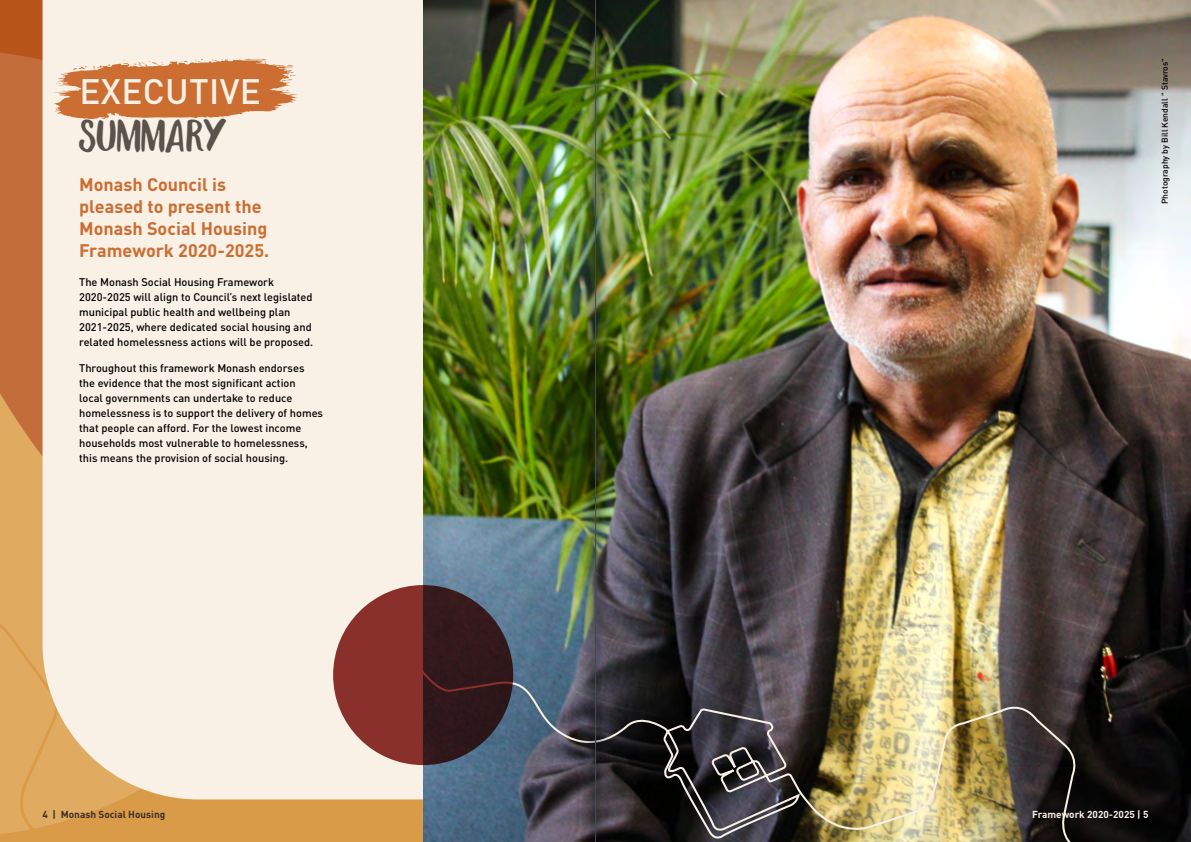
<style>
.page{position:relative;width:1191px;height:842px;background:#fff}
.page>*{position:absolute;margin:0;border:0;box-sizing:border-box;transform-origin:0 0}
.Line_2_heading{font:700 40px "lovile Type";letter-spacing:.03em;color:#5c524c}
.Line_1_heading{font:500 35px "DINOT";letter-spacing:.01em;color:#f9f0e6}
._1st_sentence{font:700 18px/22px "DINOT";color:#cc6d31}
.Para{font:500 11px/15px "DINOT";color:#000}
.Reference_hyperlink{font:700 10px "DINOT";color:#3a2f2b}
.Reference_hyperlink-2{font:700 10px "DINOT";color:#f9f0e6}
.Reference_hyperlink-3{font:500 8.5px "DINOT";color:#000}
</style>
<div class="page">
<div style="left:0;top:50px;width:43px;height:382px;background:#c36e3a"></div>
<svg style="left:0;top:432px;width:390px;height:410px;background:#dda356"></svg>
<div style="left:43px;top:0;width:380px;height:799px;background:#f9f0e6"></div>
<img style="left:423px;top:0;width:768px;height:629px">
<img style="left:390px;top:629px;width:801px;height:213px">
<svg style="left:333px;top:585px;width:180px;height:180px;background:#5e2423"></svg>
<svg style="left:54px;top:58px;width:243px;height:62px;background:#d78d5e"></svg>
<img style="left:575px;top:0;width:40px;height:842px">
<hr style="left:595px;top:0;width:1px;height:842px;background:#444a4f">
<p class="Line_1_heading" style="left:79px;top:69px;width:183px">EXECUTIVE</p>
<p class="Line_2_heading" style="left:79px;top:107px;width:149px">SUMMARY</p>
<p class="_1st_sentence" style="left:79px;top:173px;width:192px">Monash Council is pleased to present the<br>Monash Social Housing<br>Framework 2020-2025.</p>
<p class="Para" style="left:79px;top:274px;width:235px">The Monash Social Housing Framework 2020-2025 will align to Council’s next legislated municipal public health and wellbeing plan 2021-2025, where dedicated social housing and related homelessness actions will be proposed.</p>
<p class="Para" style="left:79px;top:361px;width:245px">Throughout this framework Monash endorses the evidence that the most significant action<br>local governments can undertake to reduce homelessness is to support the delivery of homes that people can afford. For the lowest income households most vulnerable to homelessness, this means the provision of social housing.</p>
<p class="Reference_hyperlink" style="left:43px;top:808px;width:124px">4 | Monash Social Housing</p>
<p class="Reference_hyperlink-3" style="left:1159px;top:204px;width:148px;rotate:-90deg">Photography by Bill Kendall " Stavros"</p>
<p class="Reference_hyperlink-2" style="left:1032px;top:808px;width:118px">Framework 2020-2025 | 5</p>
</div>
